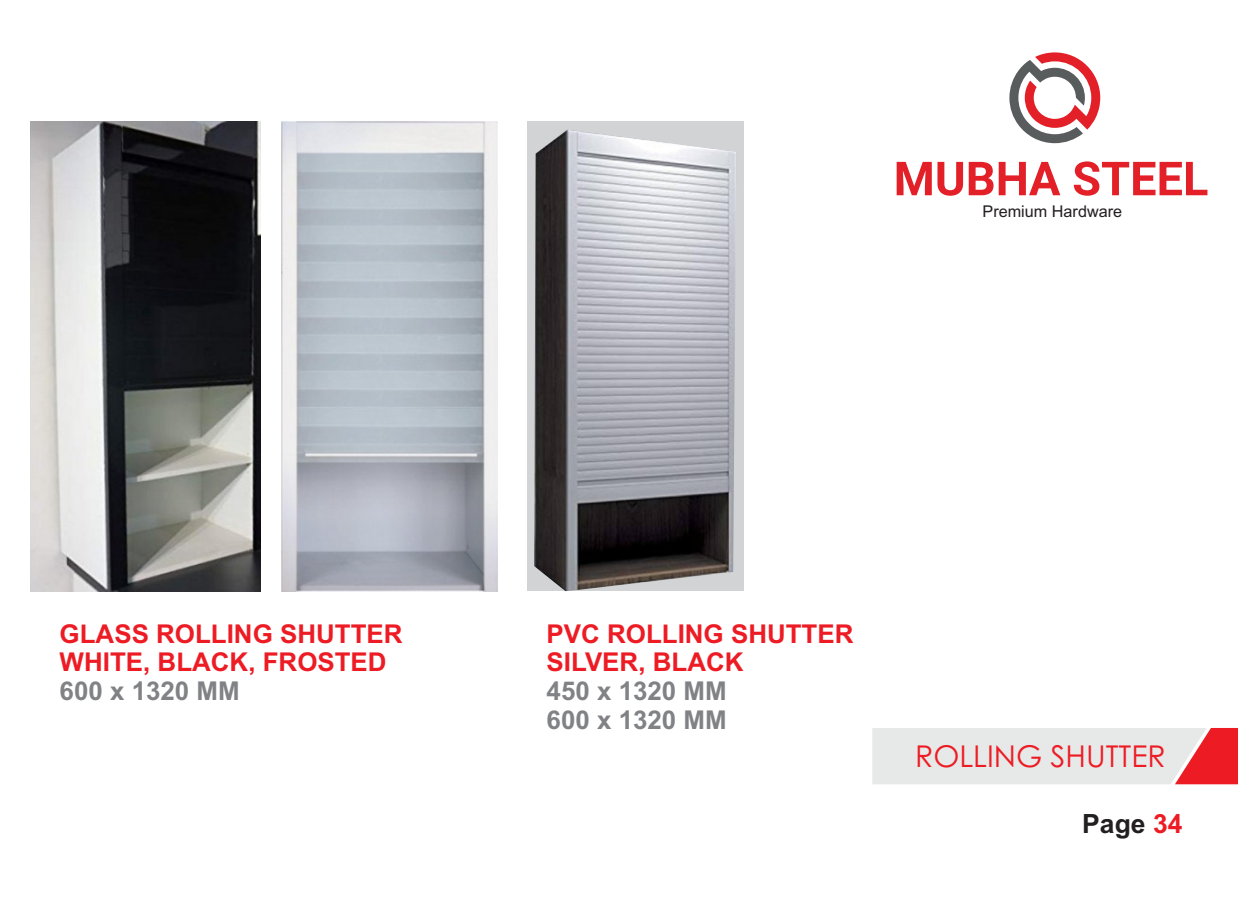
<style>
.page{position:relative;width:1238px;height:900px;background:#fff}
.page>*{position:absolute;margin:0;border:0;box-sizing:border-box;transform-origin:0 0}
.t1{font:30px "Century Gothic";color:#ed1c24}
.t2{font:700 26.5px "Arial";color:#231f20}
.t3{font:700 26px/29px "Arial";color:#ed1c24}
.t4{font:700 26px/29px "Arial";color:#808285}
.t5{font:16.25px "Arial";color:#231f20}
.s1{color:#ed1c24}
</style>
<div class="page">
<svg style="left:1009px;top:52px;width:91px;height:91px"></svg>
<svg style="left:896px;top:161px;width:311px;height:35px"></svg>
<img style="left:30px;top:122px;width:230px;height:469px">
<img style="left:281px;top:122px;width:216px;height:469px">
<div style="left:527px;top:122px;width:216px;height:469px;background:#d1d3d4"></div>
<img style="left:534px;top:130px;width:202px;height:461px">
<svg style="left:872px;top:728px;width:365px;height:56px;background:#e8d0d1"></svg>
<p class="t5" style="left:982px;top:205px;width:141px">Premium Hardware</p>
<p class="t3" style="left:60px;top:621px;width:344px">GLASS ROLLING SHUTTER<br>WHITE, BLACK, FROSTED</p>
<p class="t4" style="left:60px;top:679px;width:182px">600 x 1320 MM</p>
<p class="t3" style="left:546px;top:621px;width:308px">PVC ROLLING SHUTTER<br>SILVER, BLACK</p>
<p class="t4" style="left:546px;top:679px;width:182px">450 x 1320 MM<br>600 x 1320 MM</p>
<p class="t1" style="left:915px;top:744px;width:252px">ROLLING SHUTTER</p>
<p class="t2" style="left:1082px;top:814px;width:102px">Page <span class="s1">34</span></p>
</div>
